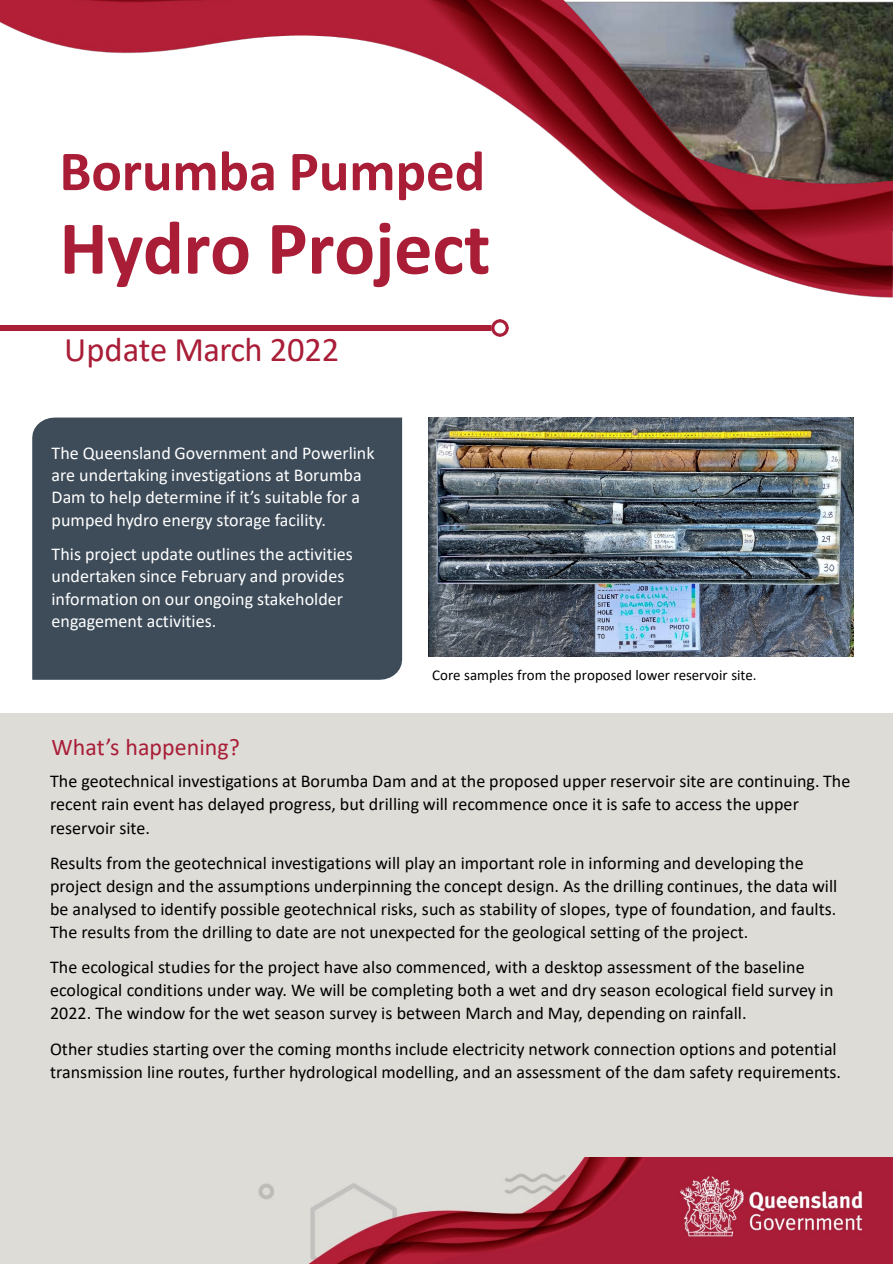
<style>
.page{position:relative;width:893px;height:1264px;background:#fff}
.page>*{position:absolute;margin:0;border:0;box-sizing:border-box;transform-origin:0 0}
.t1{font:700 76.5px "Calibri";letter-spacing:-.005em;color:#a91d37}
.t2{font:700 57px "Calibri";letter-spacing:-.005em;color:#a91d37}
.t3{font:34.5px "Calibri";letter-spacing:-.01em;color:#a91d37}
.t4{font:24px "Calibri";color:#a91d37}
.t5{font:18px/23.1px "Calibri";color:#000}
.t6{font:18px/22.2px "Calibri";color:#fff}
.t7{font:15px "Calibri";color:#000}
</style>
<div class="page">
<div style="left:0;top:712px;width:892px;height:444px;background:#dddcd7"></div>
<img style="left:0;top:1156px;width:892px;height:107px">
<img style="left:0;top:0;width:892px;height:337px">
<div style="left:32px;top:417px;width:370px;height:262px;background:#3e4c5a"></div>
<img style="left:428px;top:417px;width:425px;height:239px">
<h2 class="t2" style="left:59px;top:131px;width:427px">Borumba Pumped</h2>
<h2 class="t1" style="left:59px;top:194px;width:432px">Hydro Project</h2>
<p class="t3" style="left:64px;top:326px;width:276px">Update March 2022</p>
<p class="t6" style="left:51px;top:441px;width:325px">The Queensland Government and Powerlink are undertaking investigations at Borumba Dam to help determine if it’s suitable for a pumped hydro energy storage facility.</p>
<p class="t6" style="left:51px;top:542px;width:303px">This project update outlines the activities undertaken since February and provides information on our ongoing stakeholder engagement activities.</p>
<p class="t7" style="left:432px;top:664px;width:326px">Core samples from the proposed lower reservoir site.</p>
<p class="t4" style="left:51px;top:729px;width:190px">What’s happening?</p>
<p class="t5" style="left:50px;top:769px;width:801px">The geotechnical investigations at Borumba Dam and at the proposed upper reservoir site are continuing. The recent rain event has delayed progress, but drilling will recommence once it is safe to access the upper reservoir site.</p>
<p class="t5" style="left:50px;top:850px;width:788px">Results from the geotechnical investigations will play an important role in informing and developing the project design and the assumptions underpinning the concept design. As the drilling continues, the data will be analysed to identify possible geotechnical risks, such as stability of slopes, type of foundation, and faults.<br>The results from the drilling to date are not unexpected for the geological setting of the project.</p>
<p class="t5" style="left:50px;top:955px;width:784px">The ecological studies for the project have also commenced, with a desktop assessment of the baseline ecological conditions under way. We will be completing both a wet and dry season ecological field survey in<br>2022. The window for the wet season survey is between March and May, depending on rainfall.</p>
<p class="t5" style="left:50px;top:1036px;width:792px">Other studies starting over the coming months include electricity network connection options and potential transmission line routes, further hydrological modelling, and an assessment of the dam safety requirements.</p>
</div>
